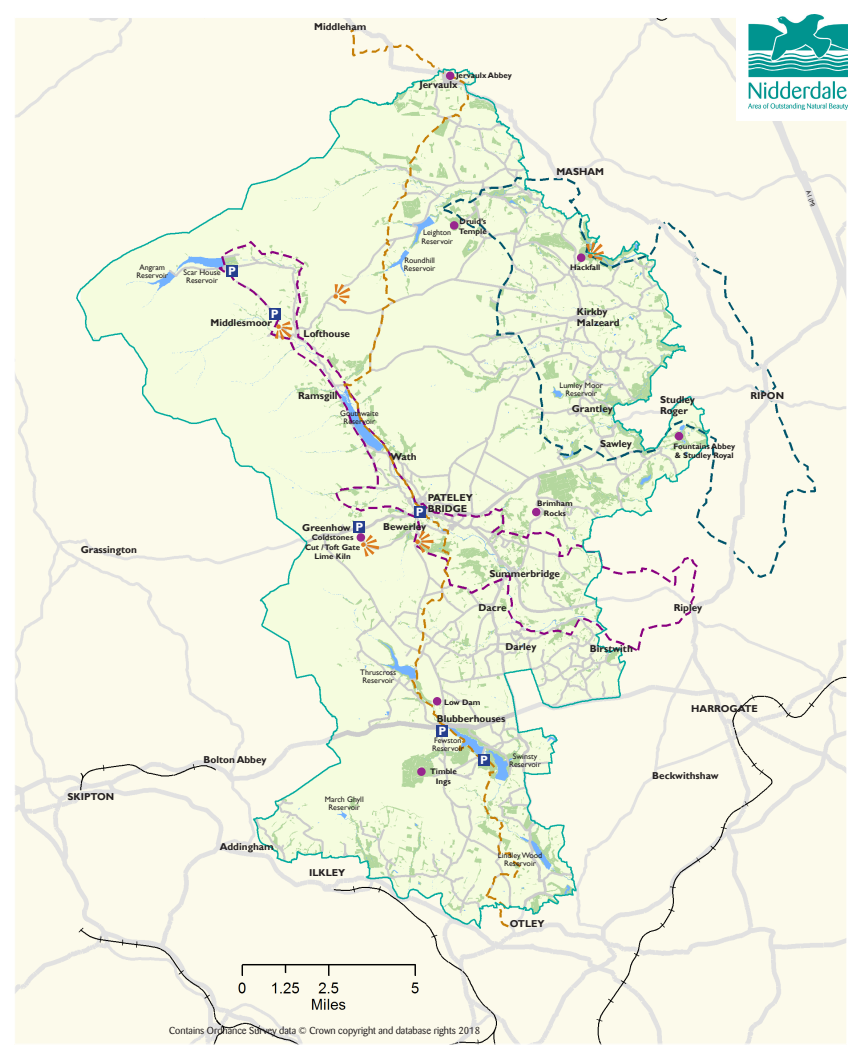
<style>
.page{position:relative;width:862px;height:1061px;background:#fff}
.page>*{position:absolute;margin:0;border:0;box-sizing:border-box;transform-origin:0 0}
.t1{font:700 12px "Gill Sans";color:#fff}
.t2{font:700 10px/11px "Gill Sans";color:#231f20}
.t3{font:10px "Barmeno";color:#231f20}
.t4{font:8px/8px "Gill Sans";color:#231f20;text-align:center}
.t5{font:700 8px/9.6px "Gill Sans";color:#231f20;text-align:center}
.t6{font:6px "Gill Sans";color:#231f20}
</style>
<div class="page">
<img style="left:16px;top:19px;width:829px;height:1023px">
<svg style="left:275px;top:321px;width:17px;height:19px"></svg>
<svg style="left:586px;top:242px;width:18px;height:19px"></svg>
<svg style="left:415px;top:530px;width:18px;height:23px"></svg>
<svg style="left:361px;top:534px;width:18px;height:22px"></svg>
<svg style="left:333px;top:284px;width:17px;height:20px"></svg>
<div style="left:532px;top:507px;width:8px;height:9px;background:#98258e;border-radius:50%"></div>
<div style="left:414px;top:506px;width:11px;height:11px;background:#253f8e"></div>
<div style="left:269px;top:308px;width:11px;height:11px;background:#253f8e"></div>
<div style="left:354px;top:521px;width:11px;height:11px;background:#253f8e"></div>
<div style="left:226px;top:265px;width:12px;height:11px;background:#253f8e"></div>
<div style="left:437px;top:725px;width:11px;height:11px;background:#253f8e"></div>
<div style="left:478px;top:753px;width:12px;height:12px;background:#253f8e"></div>
<div style="left:417px;top:767px;width:9px;height:8px;background:#98258e;border-radius:50%"></div>
<div style="left:433px;top:696px;width:8px;height:9px;background:#98258e;border-radius:50%"></div>
<div style="left:450px;top:221px;width:8px;height:8px;background:#98258e;border-radius:50%"></div>
<div style="left:577px;top:253px;width:8px;height:9px;background:#98258e;border-radius:50%"></div>
<div style="left:675px;top:432px;width:8px;height:8px;background:#98258e;border-radius:50%"></div>
<div style="left:446px;top:71px;width:8px;height:9px;background:#98258e;border-radius:50%"></div>
<div style="left:357px;top:533px;width:8px;height:8px;background:#98258e;border-radius:50%"></div>
<div style="left:736px;top:0;width:126px;height:120px;background:#fff"></div>
<img style="left:748px;top:14px;width:100px;height:96px">
<p class="t2" style="left:314px;top:22px;width:54px">Middleham</p>
<p class="t5" style="left:456px;top:71px;width:57px">Jervaulx Abbey</p>
<p class="t2" style="left:420px;top:79px;width:39px">Jervaulx</p>
<p class="t4" style="left:139px;top:263px;width:27px">Angram</p>
<p class="t4" style="left:136px;top:271px;width:33px">Reservoir</p>
<p class="t4" style="left:183px;top:268px;width:39px">Scar House<br>Reservoir</p>
<p class="t1" style="left:228px;top:264px;width:9px">P</p>
<p class="t1" style="left:271px;top:306px;width:9px">P</p>
<p class="t2" style="left:210px;top:317px;width:63px">Middlesmoor</p>
<p class="t2" style="left:81px;top:544px;width:58px">Grassington</p>
<p class="t2" style="left:67px;top:791px;width:48px">SKIPTON</p>
<p class="t2" style="left:203px;top:754px;width:65px">Bolton Abbey</p>
<p class="t2" style="left:220px;top:841px;width:56px">Addingham</p>
<p class="t2" style="left:303px;top:329px;width:48px">Lofthouse</p>
<p class="t5" style="left:460px;top:217px;width:28px">Druid’s</p>
<p class="t5" style="left:459px;top:227px;width:29px">Temple</p>
<p class="t4" style="left:423px;top:229px;width:29px">Leighton</p>
<p class="t4" style="left:421px;top:237px;width:33px">Reservoir</p>
<p class="t4" style="left:404px;top:256px;width:32px">Roundhill</p>
<p class="t4" style="left:404px;top:264px;width:33px">Reservoir</p>
<p class="t2" style="left:556px;top:166px;width:49px">MASHAM</p>
<p class="t5" style="left:570px;top:263px;width:32px">Hackfall</p>
<p class="t2" style="left:577px;top:306px;width:44px">Kirkby<br>Malzeard</p>
<p class="t2" style="left:298px;top:390px;width:41px">Ramsgill</p>
<p class="t4" style="left:340px;top:409px;width:40px">Gouthwaite</p>
<p class="t4" style="left:343px;top:417px;width:33px">Reservoir</p>
<p class="t2" style="left:390px;top:451px;width:28px">Wath</p>
<p class="t4" style="left:559px;top:381px;width:45px">Lumley Moor</p>
<p class="t4" style="left:565px;top:389px;width:33px">Reservoir</p>
<p class="t2" style="left:572px;top:403px;width:42px">Grantley</p>
<p class="t2" style="left:600px;top:438px;width:33px">Sawley</p>
<p class="t2" style="left:428px;top:492px;width:47px">PATELEY<br>BRIDGE</p>
<p class="t5" style="left:537px;top:498px;width:37px">Brimham</p>
<p class="t1" style="left:416px;top:505px;width:9px">P</p>
<p class="t5" style="left:544px;top:508px;width:23px">Rocks</p>
<p class="t1" style="left:355px;top:519px;width:9px">P</p>
<p class="t2" style="left:302px;top:522px;width:50px">Greenhow</p>
<p class="t5" style="left:305px;top:532px;width:57px">Coldstones<br>Cut / Toft Gate<br>Lime Kiln</p>
<p class="t2" style="left:383px;top:521px;width:45px">Bewerley</p>
<p class="t2" style="left:489px;top:568px;width:72px">Summerbridge</p>
<p class="t2" style="left:478px;top:602px;width:30px">Dacre</p>
<p class="t4" style="left:360px;top:668px;width:38px">Thruscross</p>
<p class="t4" style="left:362px;top:676px;width:33px">Reservoir</p>
<p class="t5" style="left:444px;top:697px;width:38px">Low Dam</p>
<p class="t2" style="left:505px;top:641px;width:32px">Darley</p>
<p class="t2" style="left:590px;top:643px;width:44px">Birstwith</p>
<p class="t2" style="left:437px;top:713px;width:70px">Blubberhouses</p>
<p class="t1" style="left:438px;top:723px;width:9px">P</p>
<p class="t4" style="left:325px;top:795px;width:41px">March Ghyll</p>
<p class="t4" style="left:328px;top:803px;width:33px">Reservoir</p>
<p class="t2" style="left:309px;top:867px;width:38px">ILKLEY</p>
<p class="t4" style="left:434px;top:736px;width:29px">Fewston</p>
<p class="t4" style="left:432px;top:744px;width:33px">Reservoir</p>
<p class="t5" style="left:430px;top:767px;width:28px">Timble<br>Ings</p>
<p class="t1" style="left:480px;top:752px;width:9px">P</p>
<p class="t4" style="left:513px;top:752px;width:26px">Swinsty</p>
<p class="t4" style="left:509px;top:760px;width:33px">Reservoir</p>
<p class="t4" style="left:498px;top:851px;width:46px">Lindley Wood</p>
<p class="t4" style="left:504px;top:859px;width:33px">Reservoir</p>
<p class="t2" style="left:510px;top:918px;width:36px">OTLEY</p>
<p class="t2" style="left:660px;top:394px;width:36px">Studley</p>
<p class="t2" style="left:660px;top:405px;width:29px">Roger</p>
<p class="t5" style="left:673px;top:441px;width:63px;text-align:left">Fountains Abbey &amp; Studley Royal</p>
<p class="t2" style="left:750px;top:390px;width:35px">RIPON</p>
<p class="t2" style="left:674px;top:601px;width:30px">Ripley</p>
<p class="t2" style="left:691px;top:703px;width:68px">HARROGATE</p>
<p class="t2" style="left:652px;top:769px;width:68px">Beckwithshaw</p>
<p class="t6" style="left:811px;top:189px;width:19px;rotate:70deg">A1 (M)</p>
<p class="t3" style="left:169px;top:1024px;width:312px">Contains Ordnance Survey data © Crown copyright and database rights 2018</p>
</div>
